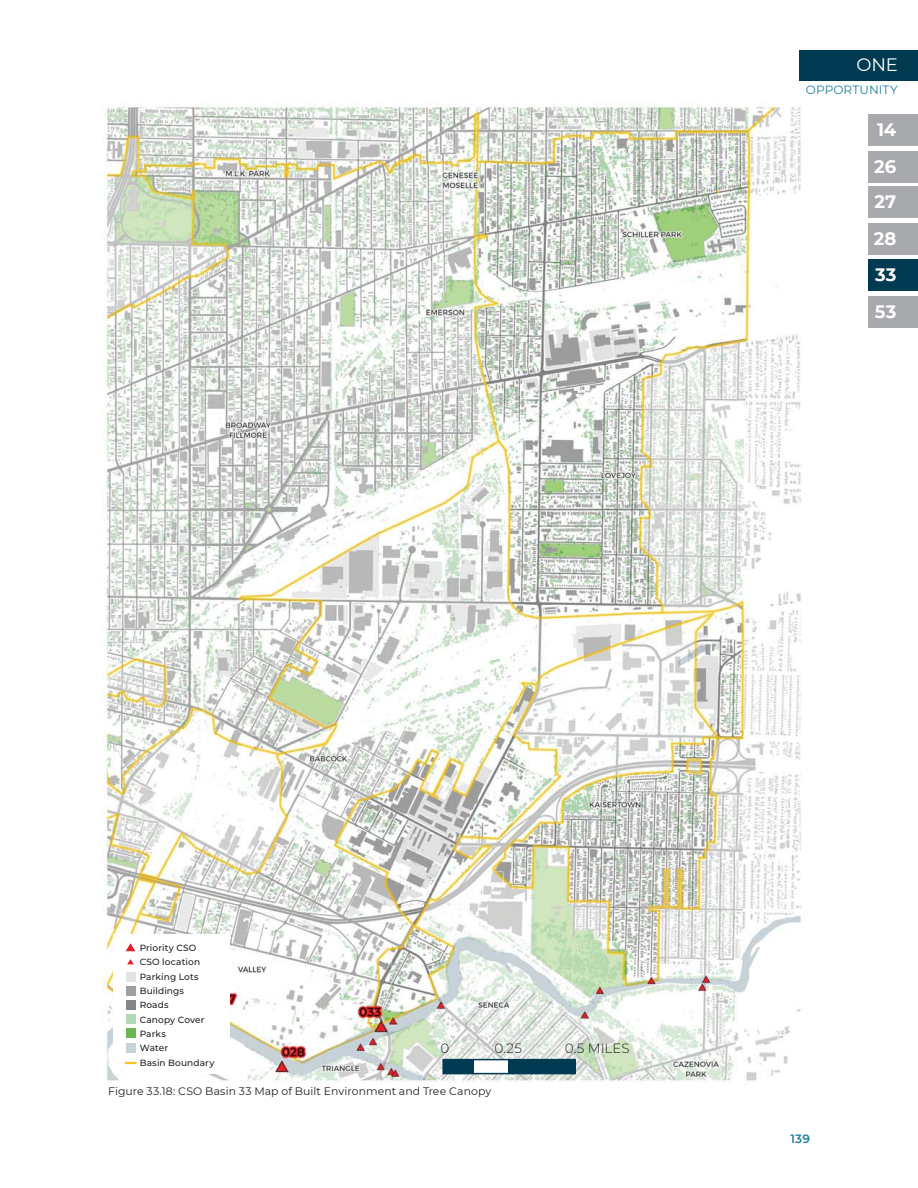
<style>
.page{position:relative;width:918px;height:1188px;background:#fff}
.page>*{position:absolute;margin:0;border:0;box-sizing:border-box;transform-origin:0 0}
.t1{font:700 18px/36.5px "Montserrat";letter-spacing:.005em;color:#fff;text-align:justify}
.t2{font:18px "Montserrat";color:#fff}
.t3{font:300 13.5px "Montserrat";color:#231f20}
.t4{font:12px "Montserrat";letter-spacing:.01em;color:#1d8097}
.t5{font:600 12px "Montserrat";color:#1d8097}
.t6{font:10.8px "Montserrat";letter-spacing:.01em;color:#231f20}
.t7{font:500 9px/14.4px "Montserrat";letter-spacing:.015em;color:#231f20}
</style>
<div class="page">
<img style="left:103px;top:50px;width:815px;height:1033px">
<div style="left:800px;top:50px;width:118px;height:30px;background:#003b52"></div>
<div style="left:869px;top:114px;width:49px;height:32px;background:#a7a9ac"></div>
<div style="left:869px;top:223px;width:49px;height:32px;background:#a7a9ac"></div>
<div style="left:869px;top:259px;width:49px;height:32px;background:#003b52"></div>
<div style="left:869px;top:296px;width:49px;height:32px;background:#a7a9ac"></div>
<div style="left:869px;top:151px;width:49px;height:32px;background:#a7a9ac"></div>
<div style="left:869px;top:186px;width:49px;height:32px;background:#a7a9ac"></div>
<div style="left:113px;top:934px;width:116px;height:140px;background:#fff"></div>
<div style="left:126px;top:1014px;width:9px;height:10px;background:#b0dab5"></div>
<div style="left:126px;top:1029px;width:9px;height:9px;background:#68b750"></div>
<div style="left:126px;top:972px;width:9px;height:10px;background:#e2e3e4"></div>
<div style="left:126px;top:1043px;width:9px;height:10px;background:#c8d3d9"></div>
<svg style="left:127px;top:959px;width:7px;height:5px"></svg>
<svg style="left:126px;top:943px;width:9px;height:8px"></svg>
<div style="left:126px;top:986px;width:9px;height:10px;background:#9ea0a2"></div>
<div style="left:126px;top:1000px;width:9px;height:10px;background:#858689"></div>
<svg style="left:125px;top:1062px;width:11px;height:2px"></svg>
<div style="left:443px;top:1060px;width:32px;height:14px;background:#003b52"></div>
<div style="left:475px;top:1060px;width:33px;height:14px;background:#fff"></div>
<div style="left:508px;top:1060px;width:68px;height:14px;background:#003b52"></div>
<div style="left:442px;top:1059px;width:134px;height:15px;border:2px solid #003b52"></div>
<h1 class="t2" style="left:857px;top:54px;width:43px">ONE</h1>
<h3 class="t4" style="left:806px;top:82px;width:93px">OPPORTUNITY</h3>
<h1 class="t1" style="left:877px;top:111px;width:21px">14</h1>
<h1 class="t1" style="left:874px;top:148px;width:24px;line-height:35.7px">26<br>27</h1>
<h1 class="t1" style="left:874px;top:220px;width:24px">28<br>33<br>53</h1>
<p class="t7" style="left:140px;top:941px;width:76px">Priority CSO<br>CSO location<br>Parking Lots<br>Buildings<br>Roads<br>Canopy Cover<br>Parks<br>Water<br>Basin Boundary</p>
<h2 class="t3" style="left:441px;top:1042px;width:10px">0</h2>
<h2 class="t3" style="left:494px;top:1042px;width:29px">0.25</h2>
<h2 class="t3" style="left:565px;top:1042px;width:67px">0.5 MILES</h2>
<p class="t6" style="left:108px;top:1084px;width:385px">Figure 33.18: CSO Basin 33 Map of Built Environment and Tree Canopy</p>
<h3 class="t5" style="left:791px;top:1132px;width:21px">139</h3>
</div>
